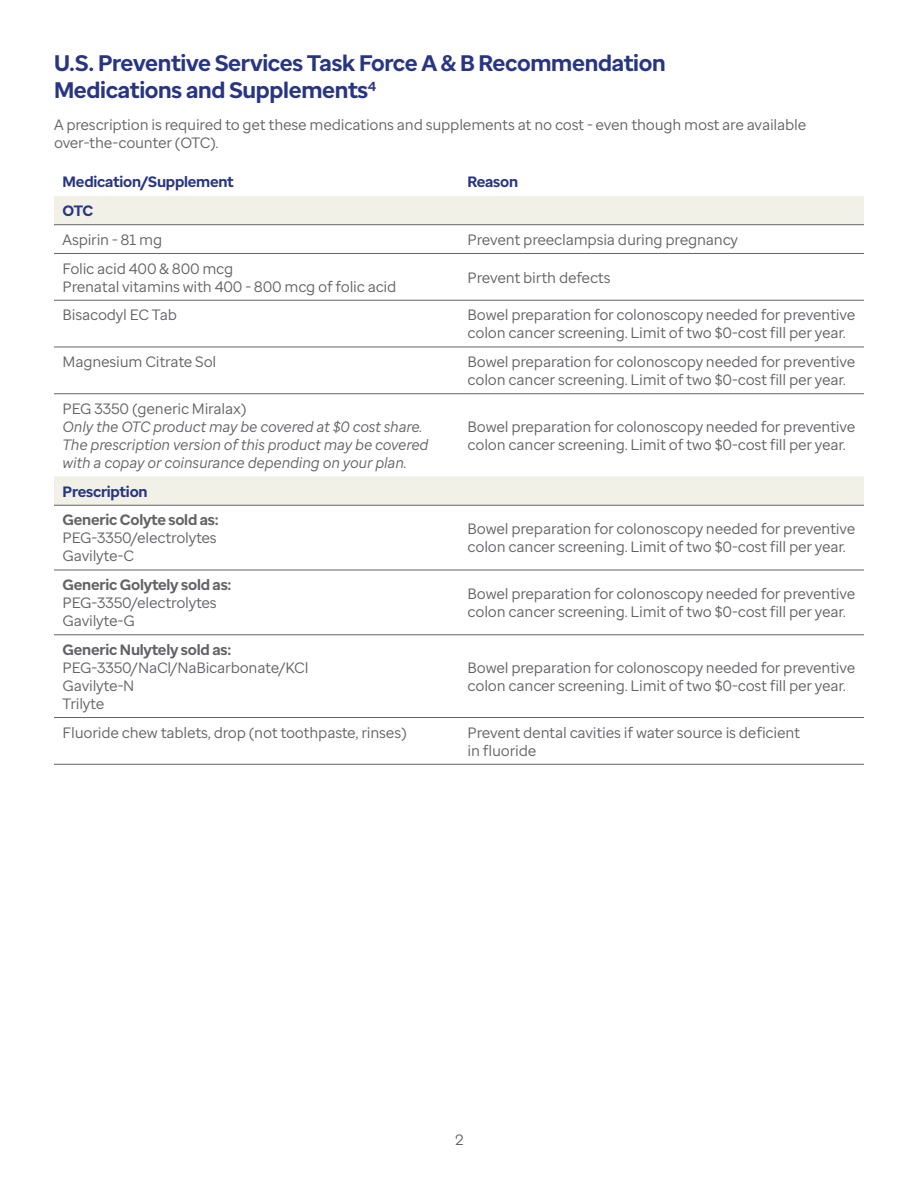
<style>
.page{position:relative;width:918px;height:1188px;background:#fff}
.page>*{position:absolute;margin:0;border:0;box-sizing:border-box;transform-origin:0 0}
.Subhead{font:700 22.5px/27px "Optum Sans";letter-spacing:-.015em;color:#283582}
.Body_copy{font:15px/18px "Optum Sans";letter-spacing:-.015em;color:#636366}
.Body_copy-2{font:italic 15px/18px "Optum Sans";letter-spacing:-.015em;color:#636366}
.Body_copy-3{font:700 15px "Optum Sans";letter-spacing:-.015em;color:#283582}
.s1{font-style:normal}
.s2{font-weight:700}
</style>
<div class="page">
<svg style="left:54px;top:196px;width:810px;height:309px"></svg>
<hr style="left:54px;top:253px;width:405px;height:1px;background:#636366">
<hr style="left:459px;top:253px;width:405px;height:1px;background:#636366">
<hr style="left:54px;top:300px;width:405px;height:1px;background:#636366">
<hr style="left:459px;top:300px;width:405px;height:1px;background:#636366">
<hr style="left:54px;top:347px;width:405px;height:1px;background:#636366">
<hr style="left:459px;top:347px;width:405px;height:1px;background:#636366">
<hr style="left:54px;top:393px;width:405px;height:1px;background:#636366">
<hr style="left:459px;top:393px;width:405px;height:1px;background:#636366">
<hr style="left:54px;top:570px;width:405px;height:1px;background:#636366">
<hr style="left:459px;top:570px;width:405px;height:1px;background:#636366">
<hr style="left:54px;top:635px;width:405px;height:1px;background:#636366">
<hr style="left:459px;top:635px;width:405px;height:1px;background:#636366">
<hr style="left:54px;top:717px;width:405px;height:1px;background:#636366">
<hr style="left:459px;top:717px;width:405px;height:1px;background:#636366">
<hr style="left:54px;top:764px;width:405px;height:1px;background:#636366">
<hr style="left:459px;top:764px;width:405px;height:1px;background:#636366">
<hr style="left:54px;top:224px;width:405px;height:1px;background:#636366">
<hr style="left:459px;top:224px;width:405px;height:1px;background:#636366">
<hr style="left:54px;top:505px;width:405px;height:1px;background:#636366">
<hr style="left:459px;top:505px;width:405px;height:1px;background:#636366">
<p class="Subhead" style="left:54px;top:50px;width:613px">U.S. Preventive Services Task Force A &amp; B Recommendation<br>Medications and Supplements<sup>4</sup></p>
<p class="Body_copy" style="left:54px;top:115px;width:754px">A prescription is required to get these medications and supplements at no cost - even though most are available over-the-counter (OTC).</p>
<p class="Body_copy-3" style="left:63px;top:172px;width:173px">Medication/Supplement</p>
<p class="Body_copy-3" style="left:468px;top:172px;width:52px">Reason</p>
<p class="Body_copy-3" style="left:63px;top:201px;width:32px">OTC</p>
<p class="Body_copy" style="left:63px;top:230px;width:101px">Aspirin - 81 mg</p>
<p class="Body_copy" style="left:468px;top:230px;width:272px">Prevent preeclampsia during pregnancy</p>
<p class="Body_copy" style="left:63px;top:259px;width:335px">Folic acid 400 &amp; 800 mcg<br>Prenatal vitamins with 400 - 800 mcg of folic acid</p>
<p class="Body_copy" style="left:468px;top:268px;width:145px">Prevent birth defects</p>
<p class="Body_copy" style="left:63px;top:306px;width:116px">Bisacodyl EC Tab</p>
<p class="Body_copy" style="left:468px;top:306px;width:389px">Bowel preparation for colonoscopy needed for preventive colon cancer screening. Limit of two $0-cost fill per year.</p>
<p class="Body_copy" style="left:63px;top:353px;width:155px">Magnesium Citrate Sol</p>
<p class="Body_copy" style="left:468px;top:353px;width:389px">Bowel preparation for colonoscopy needed for preventive colon cancer screening. Limit of two $0-cost fill per year.</p>
<p class="Body_copy-2" style="left:63px;top:399px;width:367px"><span class="s1">PEG 3350 (generic Miralax)<br></span>Only the OTC product may be covered at $0 cost share.<br>The prescription version of this product may be covered with a copay or coinsurance depending on your plan.</p>
<p class="Body_copy" style="left:468px;top:417px;width:389px">Bowel preparation for colonoscopy needed for preventive colon cancer screening. Limit of two $0-cost fill per year.</p>
<p class="Body_copy-3" style="left:63px;top:482px;width:87px">Prescription</p>
<p class="Body_copy" style="left:63px;top:511px;width:158px"><span class="s2">Generic Colyte sold as:<br></span>PEG-3350/electrolytes<br>Gavilyte-C</p>
<p class="Body_copy" style="left:468px;top:520px;width:389px">Bowel preparation for colonoscopy needed for preventive colon cancer screening. Limit of two $0-cost fill per year.</p>
<p class="Body_copy" style="left:63px;top:576px;width:170px"><span class="s2">Generic Golytely sold as:<br></span>PEG-3350/electrolytes<br>Gavilyte-G</p>
<p class="Body_copy" style="left:468px;top:585px;width:389px">Bowel preparation for colonoscopy needed for preventive colon cancer screening. Limit of two $0-cost fill per year.</p>
<p class="Body_copy" style="left:63px;top:640px;width:247px"><span class="s2">Generic Nulytely sold as:<br></span>PEG-3350/NaCl/NaBicarbonate/KCl<br>Gavilyte-N<br>Trilyte</p>
<p class="Body_copy" style="left:468px;top:658px;width:389px">Bowel preparation for colonoscopy needed for preventive colon cancer screening. Limit of two $0-cost fill per year.</p>
<p class="Body_copy" style="left:63px;top:723px;width:346px">Fluoride chew tablets, drop (not toothpaste, rinses)</p>
<p class="Body_copy" style="left:468px;top:723px;width:334px">Prevent dental cavities if water source is deficient in fluoride</p>
<p class="Body_copy" style="left:455px;top:1131px;width:10px">2</p>
</div>
